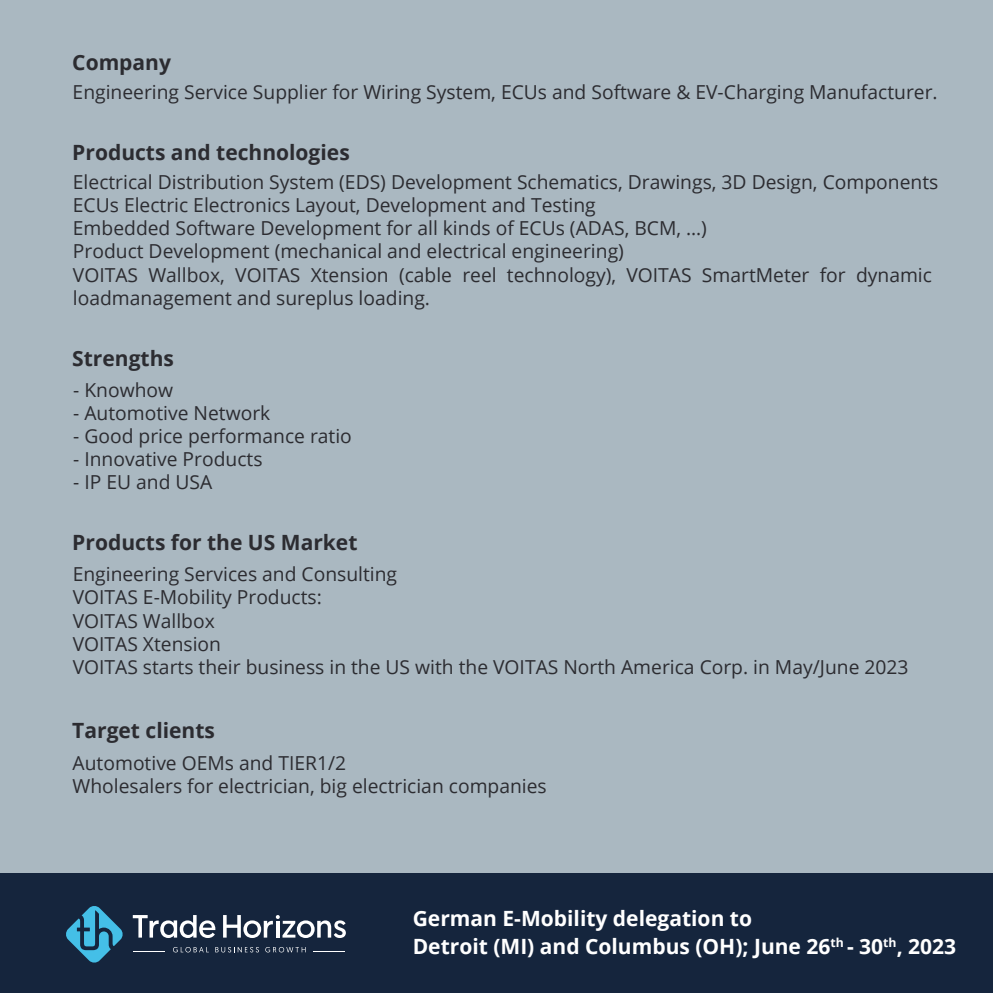
<style>
.page{position:relative;width:993px;height:993px;background:#fff}
.page>*{position:absolute;margin:0;border:0;box-sizing:border-box;transform-origin:0 0}
.t1{font:700 21px "Open Sans";color:#2c2c31}
.t2{font:700 21px/28px "Open Sans";color:#fff}
.t3{font:19.25px/23.1px "Open Sans";color:#2c2c31}
</style>
<div class="page">
<div style="left:0;top:0;width:992px;height:873px;background:#aab8c1"></div>
<div style="left:0;top:873px;width:992px;height:119px;background:#15253d"></div>
<svg style="left:133px;top:915px;width:82px;height:22px"></svg>
<svg style="left:223px;top:915px;width:123px;height:22px"></svg>
<svg style="left:66px;top:906px;width:57px;height:57px"></svg>
<svg style="left:173px;top:947px;width:36px;height:5px"></svg>
<svg style="left:215px;top:947px;width:44px;height:5px"></svg>
<svg style="left:265px;top:947px;width:40px;height:5px"></svg>
<hr style="left:133px;top:951px;width:31px;height:1px;background:#fff">
<hr style="left:313px;top:951px;width:32px;height:1px;background:#fff">
<p class="t1" style="left:72px;top:47px;width:100px">Company</p>
<p class="t3" style="left:73px;top:80px;width:866px">Engineering Service Supplier for Wiring System, ECUs and Software &amp; EV-Charging Manufacturer.</p>
<p class="t1" style="left:72px;top:138px;width:279px">Products and technologies</p>
<p class="t3" style="left:73px;top:170px;width:866px">Electrical Distribution System (EDS) Development Schematics, Drawings, 3D Design, Components ECUs Electric Electronics Layout, Development and Testing<br>Embedded Software Development for all kinds of ECUs (ADAS, BCM, …)<br>Product Development (mechanical and electrical engineering)<br>VOITAS Wallbox, VOITAS Xtension (cable reel technology), VOITAS SmartMeter for dynamic loadmanagement and sureplus loading.</p>
<p class="t1" style="left:72px;top:343px;width:103px">Strengths</p>
<p class="t3" style="left:73px;top:377px;width:101px">- Knowhow</p>
<p class="t3" style="left:73px;top:400px;width:198px">- Automotive Network</p>
<p class="t3" style="left:73px;top:424px;width:280px">- Good price performance ratio</p>
<p class="t3" style="left:73px;top:447px;width:191px">- Innovative Products</p>
<p class="t3" style="left:73px;top:470px;width:140px">- IP EU and USA</p>
<p class="t1" style="left:72px;top:527px;width:286px">Products for the US Market</p>
<p class="t3" style="left:73px;top:562px;width:837px">Engineering Services and Consulting<br>VOITAS E-Mobility Products:<br>VOITAS Wallbox<br>VOITAS Xtension<br>VOITAS starts their business in the US with the VOITAS North America Corp. in May/June 2023</p>
<p class="t1" style="left:72px;top:715px;width:144px">Target clients</p>
<p class="t3" style="left:73px;top:750px;width:475px">Automotive OEMs and TIER1/2<br>Wholesalers for electrician, big electrician companies</p>
<p class="t2" style="left:412px;top:903px;width:545px">German E-Mobility delegation to<br>Detroit (MI) and Columbus (OH); June 26<sup>th</sup> - 30<sup>th</sup>, 2023</p>
</div>
